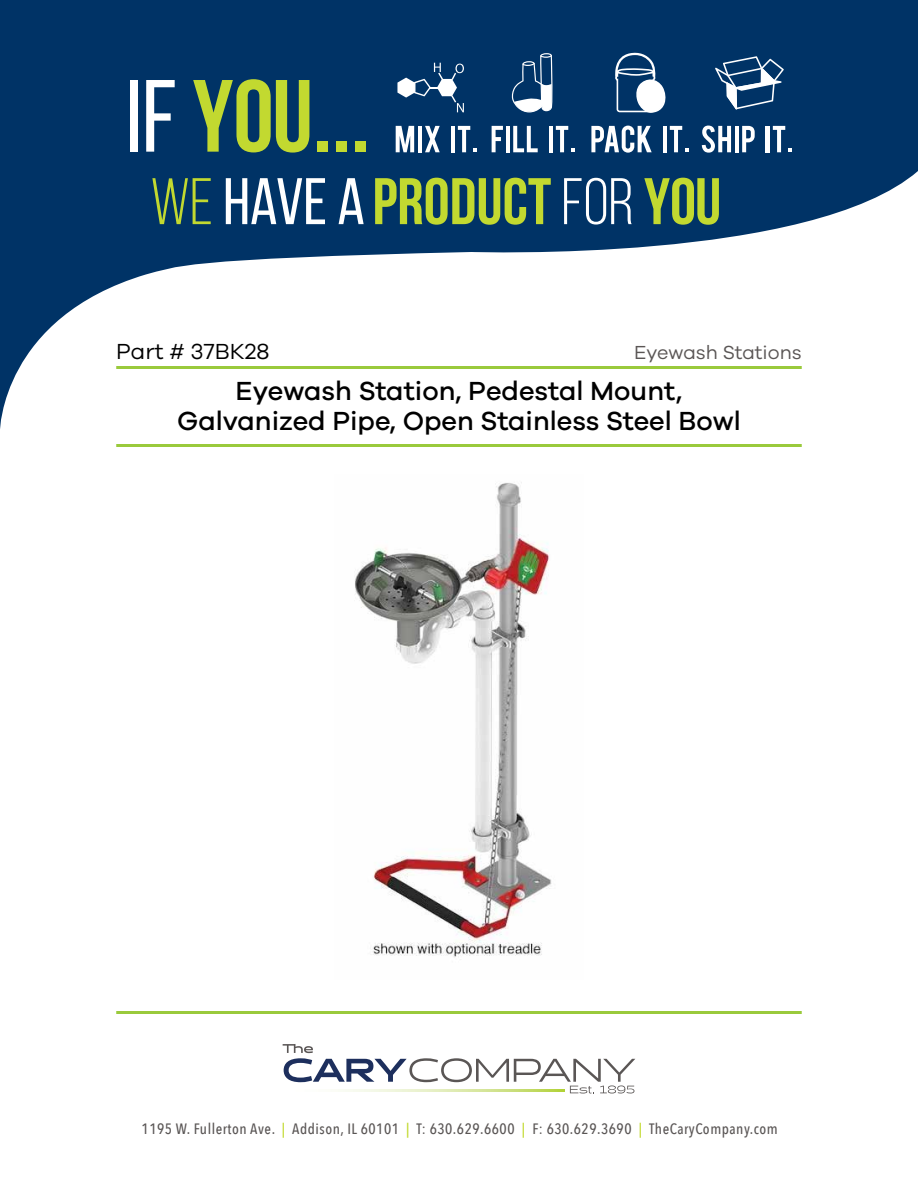
<style>
.page{position:relative;width:918px;height:1188px;background:#fff}
.page>*{position:absolute;margin:0;border:0;box-sizing:border-box;transform-origin:0 0}
.t1{font:500 27px/30px "Galano Grotesque";color:#000;text-align:center}
.t2{font:22.5px "Galano Grotesque";color:#000}
.t3{font:19.5px "Galano Grotesque";color:#5a5655}
.t4{font:500 15px "Avenir Next Condensed";letter-spacing:.035em;color:#5a5655}
.s1{color:#c2d930}
</style>
<div class="page">
<svg style="left:0;top:0;width:918px;height:429px;fill:#036"></svg>
<div style="left:130px;top:80px;width:8px;height:72px;background:#fff"></div>
<svg style="left:146px;top:80px;width:29px;height:72px"></svg>
<svg style="left:193px;top:79px;width:116px;height:74px;background:#648949"></svg>
<div style="left:317px;top:141px;width:11px;height:11px;background:#c2d930"></div>
<div style="left:336px;top:141px;width:11px;height:11px;background:#c2d930"></div>
<div style="left:355px;top:141px;width:11px;height:11px;background:#c2d930"></div>
<svg style="left:152px;top:178px;width:59px;height:46px;background:#356056"></svg>
<svg style="left:226px;top:178px;width:99px;height:46px"></svg>
<svg style="left:339px;top:178px;width:25px;height:46px"></svg>
<svg style="left:375px;top:178px;width:176px;height:47px;background:#688b48"></svg>
<svg style="left:564px;top:178px;width:68px;height:47px"></svg>
<svg style="left:644px;top:178px;width:75px;height:47px;background:#668a49"></svg>
<svg style="left:614px;top:52px;width:52px;height:61px"></svg>
<svg style="left:397px;top:63px;width:67px;height:49px"></svg>
<svg style="left:715px;top:56px;width:69px;height:53px"></svg>
<svg style="left:511px;top:53px;width:42px;height:60px"></svg>
<svg style="left:396px;top:126px;width:18px;height:26px"></svg>
<hr style="left:418px;top:126px;width:4px;height:26px;background:#fff">
<svg style="left:425px;top:126px;width:15px;height:26px"></svg>
<hr style="left:451px;top:126px;width:4px;height:26px;background:#fff">
<svg style="left:458px;top:126px;width:19px;height:26px"></svg>
<svg style="left:492px;top:126px;width:11px;height:26px"></svg>
<hr style="left:506px;top:126px;width:4px;height:26px;background:#fff">
<svg style="left:513px;top:126px;width:25px;height:26px"></svg>
<hr style="left:549px;top:126px;width:4px;height:26px;background:#fff">
<svg style="left:556px;top:126px;width:19px;height:26px"></svg>
<svg style="left:591px;top:126px;width:61px;height:27px"></svg>
<hr style="left:663px;top:126px;width:4px;height:26px;background:#fff">
<svg style="left:670px;top:126px;width:19px;height:26px"></svg>
<svg style="left:702px;top:126px;width:29px;height:27px"></svg>
<hr style="left:735px;top:126px;width:4px;height:26px;background:#fff">
<svg style="left:742px;top:126px;width:13px;height:26px"></svg>
<hr style="left:766px;top:126px;width:4px;height:26px;background:#fff">
<svg style="left:773px;top:126px;width:19px;height:26px"></svg>
<hr style="left:116px;top:366px;width:686px;height:3px;background:#9aca3c">
<hr style="left:116px;top:444px;width:686px;height:3px;background:#9aca3c">
<hr style="left:116px;top:1011px;width:686px;height:3px;background:#9aca3c">
<svg style="left:283px;top:1044px;width:352px;height:50px"></svg>
<img style="left:284px;top:1089px;width:281px;height:2px">
<img style="left:355px;top:482px;width:197px;height:476px">
<h2 class="t2" style="left:116px;top:337px;width:155px">Part # 37BK28</h2>
<h3 class="t3" style="left:634px;top:340px;width:169px">Eyewash Stations</h3>
<h1 class="t1" style="left:177px;top:376px;width:565px">Eyewash Station, Pedestal Mount,<br>Galvanized Pipe, Open Stainless Steel Bowl</h1>
<p class="t4" style="left:142px;top:1120px;width:638px">1195 W. Fullerton Ave. <span class="s1">|</span> Addison, IL 60101 <span class="s1">|</span> T: 630.629.6600 <span class="s1">|</span> F: 630.629.3690 <span class="s1">|</span> TheCaryCompany.com</p>
</div>
